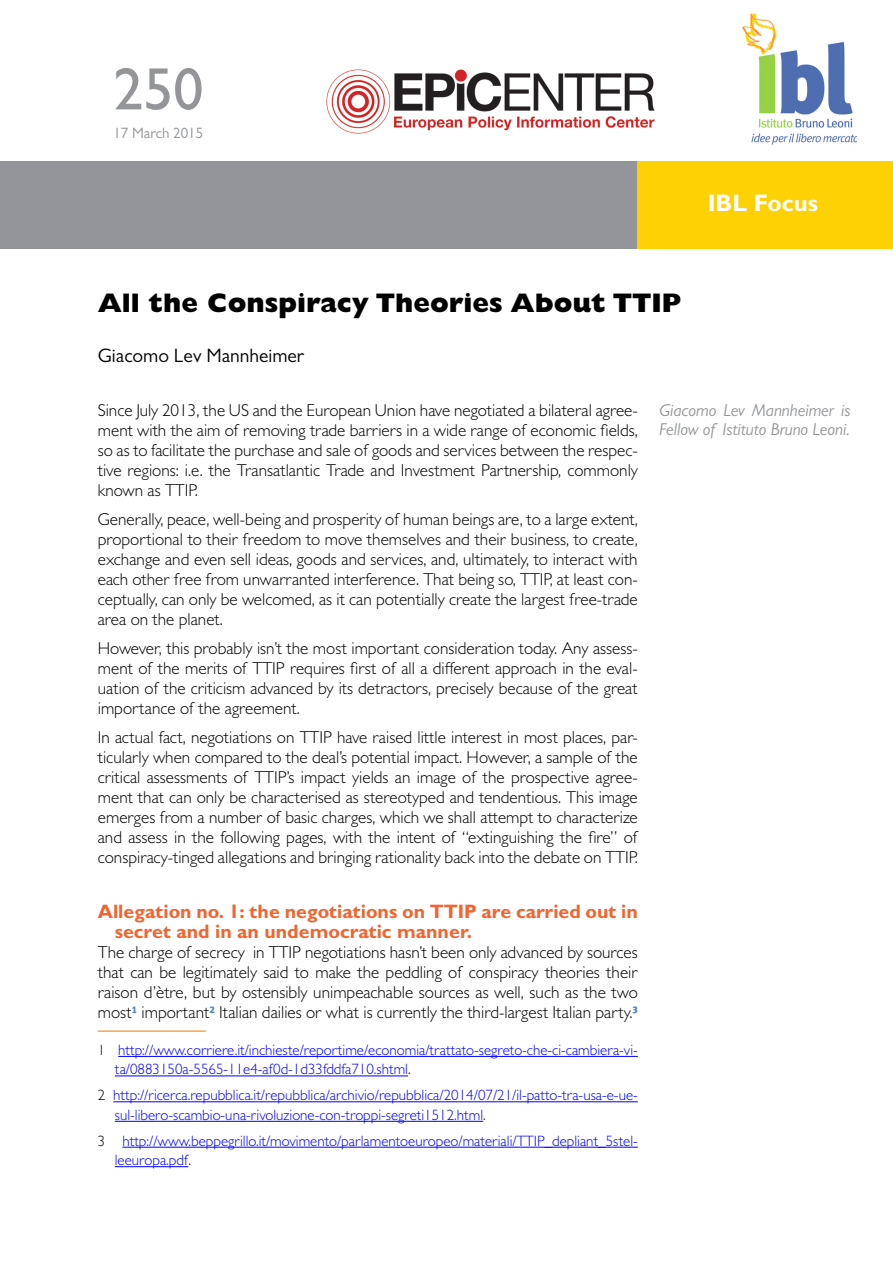
<style>
.page{position:relative;width:893px;height:1263px;background:#fff}
.page>*{position:absolute;margin:0;border:0;box-sizing:border-box;transform-origin:0 0}
.t1{font:500 60px "Gill Sans MT Pro";color:#939598}
.t2{font:800 27px "Gill Sans MT Pro";color:#000}
.t3{font:700 24px "Gill Sans MT Pro";color:#fff}
.Paragraph_1{font:700 19.5px/20.1px "Gill Sans MT Pro";color:#f2642f}
.t4{font:19.5px "Gill Sans MT Pro";color:#000}
.Body{font:300 17.25px/20.1px "Gill Sans MT Pro";color:#000;text-align:justify}
.t5{font:italic 17.25px/19.5px "Gill Sans MT Pro";color:#939598}
.Footnote{font:300 15px/19.5px "Gill Sans MT Pro";color:#00f}
.t6{font:15px "Gill Sans MT Pro";color:#939598}
.s1{color:#000}
</style>
<div class="page">
<div style="left:0;top:161px;width:714px;height:87px;background:#939598"></div>
<div style="left:638px;top:161px;width:255px;height:87px;background:#fed105"></div>
<img style="left:742px;top:13px;width:114px;height:132px">
<img style="left:326px;top:69px;width:329px;height:65px">
<hr style="left:98px;top:1030px;width:108px;height:2px;background:#f9a350">
<hr style="left:118px;top:1056px;width:520px;height:1px;background:#00f">
<hr style="left:115px;top:1075px;width:293px;height:1px;background:#00f">
<hr style="left:113px;top:1101px;width:525px;height:1px;background:#00f">
<hr style="left:115px;top:1121px;width:368px;height:1px;background:#00f">
<hr style="left:122px;top:1147px;width:516px;height:1px;background:#00f">
<hr style="left:115px;top:1166px;width:73px;height:1px;background:#00f">
<h1 class="t1" style="left:113px;top:54px;width:91px">250</h1>
<p class="t6" style="left:113px;top:124px;width:91px">17 March 2015</p>
<h3 class="t3" style="left:708px;top:188px;width:112px">IBL Focus</h3>
<h2 class="t2" style="left:98px;top:287px;width:584px">All the Conspiracy Theories About TTIP</h2>
<p class="t4" style="left:98px;top:344px;width:208px">Giacomo Lev Mannheimer</p>
<p class="Body" style="left:98px;top:400px;width:542px">Since July 2013, the US and the European Union have negotiated a bilateral agree&shy;ment with the aim of removing trade barriers in a wide range of economic fields, so as to facilitate the purchase and sale of goods and services between the respec&shy;tive regions: i.e. the Transatlantic Trade and Investment Partnership, commonly known as TTIP.</p>
<p class="Body" style="left:98px;top:509px;width:542px">Generally, peace, well-being and prosperity of human beings are, to a large extent, proportional to their freedom to move themselves and their business, to create, exchange and even sell ideas, goods and services, and, ultimately, to interact with each other free from unwarranted interference. That being so, TTIP, at least con&shy;ceptually, can only be welcomed, as it can potentially create the largest free-trade area on the planet.</p>
<p class="Body" style="left:98px;top:638px;width:541px">However, this probably isn’t the most important consideration today. Any assess&shy;ment of the merits of TTIP requires first of all a different approach in the eval&shy;uation of the criticism advanced by its detractors, precisely because of the great importance of the agreement.</p>
<p class="Body" style="left:98px;top:727px;width:542px">In actual fact, negotiations on TTIP have raised little interest in most places, par&shy;ticularly when compared to the deal’s potential impact. However, a sample of the critical assessments of TTIP’s impact yields an image of the prospective agree&shy;ment that can only be characterised as stereotyped and tendentious. This image emerges from a number of basic charges, which we shall attempt to characterize and assess in the following pages, with the intent of “extinguishing the fire” of conspiracy-tinged allegations and bringing rationality back into the debate on TTIP.</p>
<p class="Paragraph_1" style="left:115px;top:900px;width:524px;text-indent:-17px">Allegation no. 1: the negotiations on TTIP are carried out in secret and in an undemocratic manner.</p>
<p class="Body" style="left:98px;top:941px;width:542px">The charge of secrecy in TTIP negotiations hasn’t been only advanced by sources that can be legitimately said to make the peddling of conspiracy theories their raison d’ètre, but by ostensibly unimpeachable sources as well, such as the two most<sup>1</sup> important<sup>2</sup> Italian dailies or what is currently the third-largest Italian party.<sup>3</sup></p>
<p class="Footnote" style="left:115px;top:1040px;width:524px;text-indent:-17px"><span class="s1">1</span> http://www.corriere.it/inchieste/reportime/economia/trattato-segreto-che-ci-cambiera-vi&shy;ta/0883150a-5565-11e4-af0d-1d33fddfa710.shtml<span class="s1">.</span></p>
<p class="Footnote" style="left:115px;top:1085px;width:524px;text-indent:-17px"><span class="s1">2</span> http://ricerca.repubblica.it/repubblica/archivio/repubblica/2014/07/21/il-patto-tra-usa-e-ue&shy;sul-libero-scambio-una-rivoluzione-con-troppi-segreti1512.html<span class="s1">.</span></p>
<p class="Footnote" style="left:115px;top:1131px;width:524px;text-indent:-17px"><span class="s1">3</span> http://www.beppegrillo.it/movimento/parlamentoeuropeo/materiali/TTIP_depliant_5stel&shy;leeuropa.pdf<span class="s1">.</span></p>
<p class="t5" style="left:659px;top:400px;width:193px">Giacomo Lev Mannheimer is<br>Fellow of Istituto Bruno Leoni.</p>
</div>
